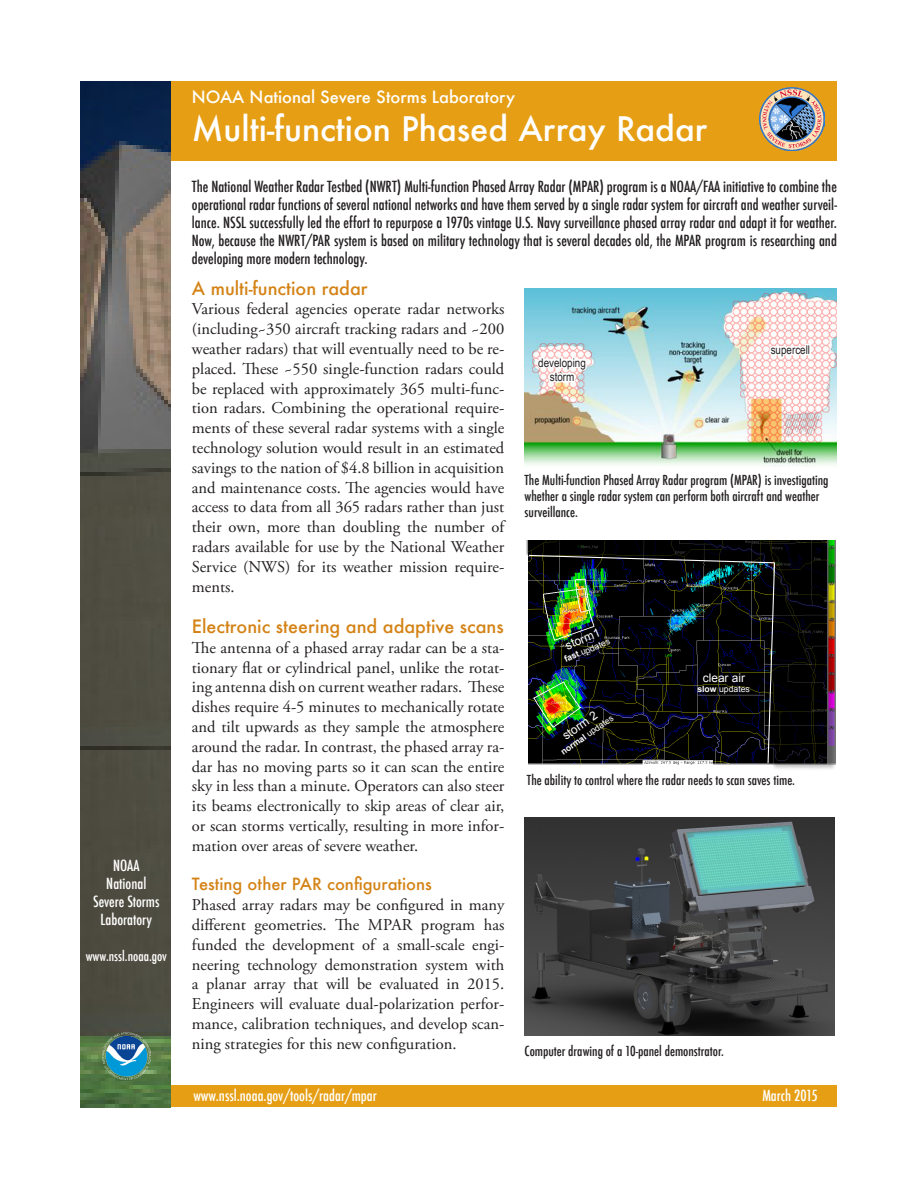
<style>
.page{position:relative;width:918px;height:1188px;background:#fff}
.page>*{position:absolute;margin:0;border:0;box-sizing:border-box;transform-origin:0 0}
.t1{font:500 33px "Futura";color:#fff}
.Subhead{font:500 18px "Futura";color:#d48316}
.Text{font:16.5px/19.8px "Adobe Garamond Pro";color:#231f20;text-align:justify}
.t2{font:500 16.5px "Futura";color:#fff}
.Text-2{font:500 16.5px "Futura";color:#d48316}
.Subhead-2{font:500 condensed 15px/18px "Futura";color:#231f20;text-align:justify}
.t3{font:500 condensed 15px/18px "Futura";color:#fff;text-align:center}
.t4{font:500 condensed 13.5px/16.2px "Futura";color:#231f20}
.t5{font:500 condensed 13.5px "Futura";color:#fff}
.Text-3{font:12px/14.4px "Arial Narrow";color:#231f20;text-align:center}
.t6{font:11.85px "Arial";color:#fff}
.t7{font:8.7px "Arial";color:#fff}
.s1{font-weight:700}
</style>
<div class="page">
<img style="left:81px;top:81px;width:90px;height:1027px">
<div style="left:172px;top:1085px;width:665px;height:22px;background:#e69f15"></div>
<img style="left:102px;top:1033px;width:48px;height:47px">
<div style="left:172px;top:81px;width:665px;height:79px;background:#e69f15"></div>
<img style="left:524px;top:288px;width:313px;height:178px">
<svg style="left:767px;top:327px;width:42px;height:35px"></svg>
<svg style="left:535px;top:340px;width:54px;height:52px"></svg>
<img style="left:526px;top:540px;width:310px;height:229px">
<img style="left:528px;top:554px;width:248px;height:210px">
<img style="left:558px;top:619px;width:52px;height:11px">
<img style="left:558px;top:630px;width:60px;height:41px">
<img style="left:554px;top:701px;width:54px;height:6px">
<img style="left:553px;top:707px;width:70px;height:56px">
<img style="left:699px;top:666px;width:53px;height:13px">
<img style="left:693px;top:679px;width:63px;height:21px">
<img style="left:525px;top:818px;width:309px;height:218px">
<img style="left:759px;top:88px;width:65px;height:62px">
<p class="t3" style="left:113px;top:856px;width:28px">NOAA</p>
<p class="t3" style="left:106px;top:874px;width:42px">National</p>
<p class="t3" style="left:93px;top:892px;width:68px">Severe Storms<br>Laboratory</p>
<p class="t5" style="left:86px;top:947px;width:83px">www.nssl.noaa.gov</p>
<p class="t2" style="left:192px;top:86px;width:325px">NOAA National Severe Storms Laboratory</p>
<p class="t1" style="left:192px;top:106px;width:517px">Multi-function Phased Array Radar</p>
<p class="Subhead-2" style="left:192px;top:178px;width:647px">The National Weather Radar Testbed (NWRT) Multi-function Phased Array Radar (MPAR) program is a NOAA/FAA initiative to combine the operational radar functions of several national networks and have them served by a single radar system for aircraft and weather surveil&shy;lance. NSSL successfully led the effort to repurpose a 1970s vintage U.S. Navy surveillance phased array radar and adapt it for weather.<br>Now, because the NWRT/PAR system is based on military technology that is several decades old, the MPAR program is researching and developing more modern technology.</p>
<p class="Subhead" style="left:192px;top:276px;width:177px">A multi-function radar</p>
<p class="Text" style="left:192px;top:300px;width:314px">Various federal agencies operate radar networks (including~350 aircraft tracking radars and ~200 weather radars) that will eventually need to be re&shy;placed. These ~550 single-function radars could be replaced with approximately 365 multi-func&shy;tion radars. Combining the operational require&shy;ments of these several radar systems with a single technology solution would result in an estimated savings to the nation of $4.8 billion in acquisition and maintenance costs. The agencies would have access to data from all 365 radars rather than just their own, more than doubling the number of radars available for use by the National Weather Service (NWS) for its weather mission require&shy;ments.</p>
<p class="Subhead" style="left:192px;top:614px;width:313px">Electronic steering and adaptive scans</p>
<p class="Text" style="left:192px;top:638px;width:314px">The antenna of a phased array radar can be a sta&shy;tionary flat or cylindrical panel, unlike the rotat&shy;ing antenna dish on current weather radars. These dishes require 4-5 minutes to mechanically rotate and tilt upwards as they sample the atmosphere around the radar. In contrast, the phased array ra&shy;dar has no moving parts so it can scan the entire sky in less than a minute. Operators can also steer its beams electronically to skip areas of clear air, or scan storms vertically, resulting in more infor&shy;mation over areas of severe weather.</p>
<p class="Text-2" style="left:192px;top:873px;width:241px">Testing other PAR configurations</p>
<p class="Text" style="left:192px;top:896px;width:314px">Phased array radars may be configured in many different geometries. The MPAR program has funded the development of a small-scale engi&shy;neering technology demonstration system with a planar array that will be evaluated in 2015.<br>Engineers will evaluate dual-polarization perfor&shy;mance, calibration techniques, and develop scan&shy;ning strategies for this new configuration.</p>
<p class="t3" style="left:193px;top:1086px;width:185px">www.nssl.noaa.gov/tools/radar/mpar</p>
<p class="Text-3" style="left:538px;top:355px;width:49px">developing storm</p>
<p class="Text-3" style="left:771px;top:342px;width:41px">supercell</p>
<p class="t4" style="left:525px;top:472px;width:306px">The Multi-function Phased Array Radar program (MPAR) is investigating whether a single radar system can perform both aircraft and weather surveillance.</p>
<p class="t6" style="left:563px;top:639px;width:38px;rotate:-22deg">storm1</p>
<p class="t7" style="left:562px;top:654px;width:50px;rotate:-22deg"><span class="s1">fast</span> updates</p>
<p class="t6" style="left:559px;top:730px;width:41px;rotate:-35deg">storm 2</p>
<p class="t7" style="left:558px;top:748px;width:64px;rotate:-35deg"><span class="s1">normal</span> updates</p>
<p class="t6" style="left:703px;top:670px;width:44px">clear air</p>
<p class="t7" style="left:697px;top:684px;width:54px"><span class="s1">slow</span> updates</p>
<p class="t4" style="left:527px;top:772px;width:270px">The ability to control where the radar needs to scan saves time.</p>
<p class="t4" style="left:525px;top:1043px;width:201px">Computer drawing of a 10-panel demonstrator.</p>
<p class="t3" style="left:762px;top:1086px;width:57px">March 2015</p>
</div>
